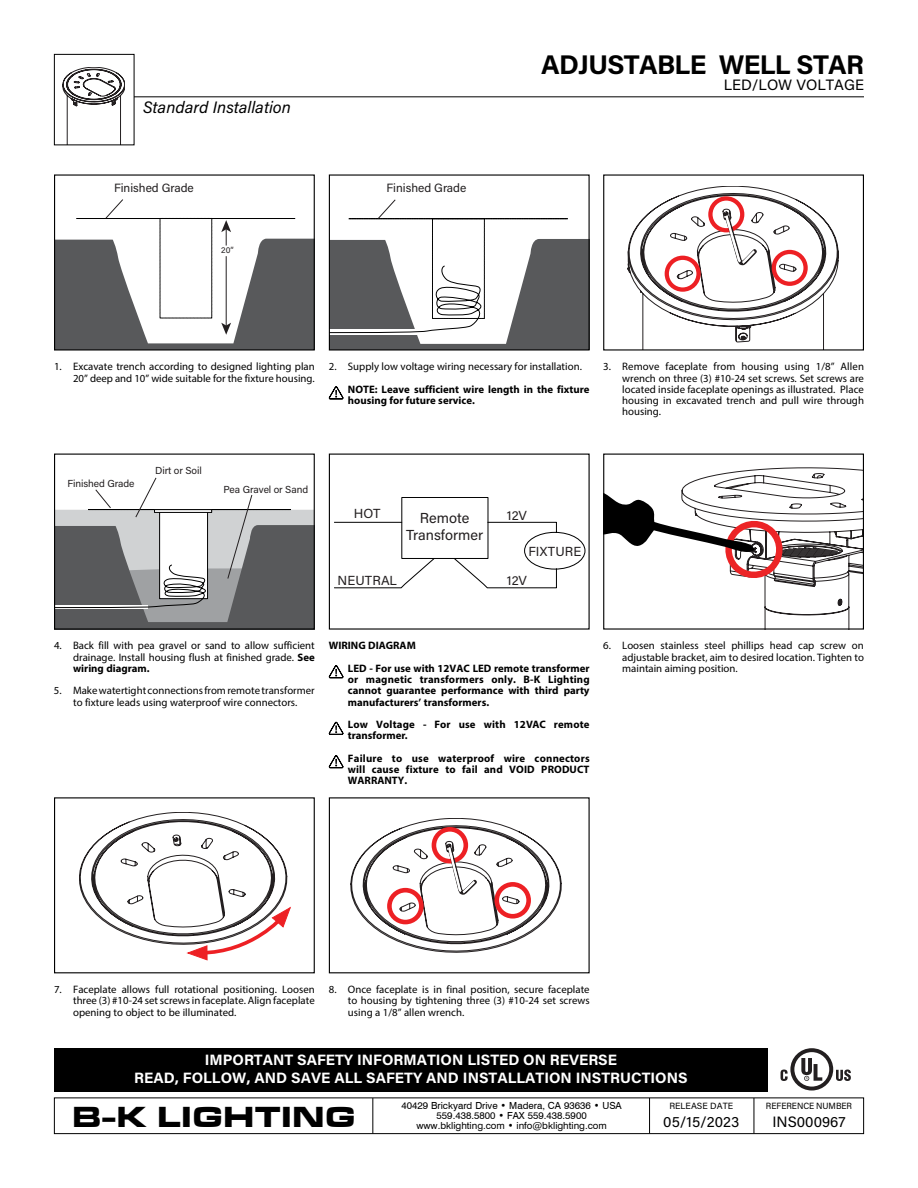
<style>
.page{position:relative;width:918px;height:1188px;background:#fff}
.page>*{position:absolute;margin:0;border:0;box-sizing:border-box;transform-origin:0 0}
.t1{font:30px "Microgramma D Bold Exte";letter-spacing:.055em;color:#000}
.t2{font:700 27px "Acumin Pro";letter-spacing:-.025em;color:#000}
.t3{font:italic 16.5px "Acumin Pro";color:#000}
.t4{font:700 15px/18px "Acumin Pro";color:#fff;text-align:center}
.t5{font:15px "Acumin Pro";color:#000}
.t6{font:14.55px/17.4px "Acumin Pro";color:#231f20;text-align:center}
.t7{font:13.2px "Acumin Pro";letter-spacing:.005em;color:#231f20}
.t8{font:12px "Acumin Pro";color:#221f20}
.t9{font:10.8px/11.2px "Myriad Pro";color:#000;text-align:justify}
.t10{font:700 10.8px/11.2px "Myriad Pro";color:#000}
.t11{font:10.2px "Acumin Pro";letter-spacing:-.005em;color:#231f20}
.t12{font:9.75px/9.8px "Swiss 721 BT";color:#000;text-align:center}
.t13{font:9px "Acumin Pro";color:#000;scale:.95 1}
.t14{font:9px "Acumin Pro";color:#000}
.t15{font:8.55px "Acumin Pro";color:#221f20}
.s1{font-weight:700}
</style>
<div class="page">
<svg style="left:836px;top:1070px;width:15px;height:11px"></svg>
<svg style="left:790px;top:1048px;width:43px;height:43px"></svg>
<div style="left:794px;top:1052px;width:35px;height:35px;background:#fff;border-radius:50%"></div>
<svg style="left:801px;top:1058px;width:21px;height:23px"></svg>
<svg style="left:781px;top:1070px;width:7px;height:11px"></svg>
<div style="left:54px;top:1048px;width:714px;height:43px;background:#000"></div>
<div style="left:54px;top:1098px;width:810px;height:36px;border:1px solid #000"></div>
<hr style="left:754px;top:1098px;width:1px;height:35px;background:#000">
<hr style="left:649px;top:1098px;width:1px;height:35px;background:#000">
<hr style="left:372px;top:1098px;width:1px;height:35px;background:#000">
<hr style="left:124px;top:96px;width:740px;height:1px;background:#000">
<div style="left:54px;top:54px;width:80px;height:91px;background:#fff"></div>
<svg style="left:63px;top:67px;width:62px;height:76px"></svg>
<div style="left:54px;top:54px;width:80px;height:91px;border:1px solid #000"></div>
<svg style="left:56px;top:478px;width:257px;height:150px"></svg>
<div style="left:54px;top:454px;width:261px;height:176px;border:1px solid #000"></div>
<svg style="left:605px;top:468px;width:257px;height:160px"></svg>
<div style="left:603px;top:454px;width:261px;height:176px;border:1px solid #000"></div>
<svg style="left:79px;top:812px;width:212px;height:148px"></svg>
<div style="left:54px;top:797px;width:261px;height:176px;border:1px solid #000"></div>
<svg style="left:628px;top:186px;width:211px;height:163px"></svg>
<div style="left:603px;top:174px;width:261px;height:177px;border:1px solid #000"></div>
<svg style="left:351px;top:818px;width:210px;height:135px"></svg>
<div style="left:402px;top:497px;width:86px;height:62px;border:1px solid #000"></div>
<svg style="left:334px;top:522px;width:251px;height:66px"></svg>
<svg style="left:56px;top:199px;width:257px;height:150px"></svg>
<div style="left:54px;top:174px;width:261px;height:177px;border:1px solid #000"></div>
<svg style="left:349px;top:199px;width:219px;height:21px"></svg>
<svg style="left:331px;top:239px;width:257px;height:110px"></svg>
<div style="left:329px;top:174px;width:261px;height:177px;border:1px solid #000"></div>
<div style="left:329px;top:386px;width:14px;height:15px;background:#3d3d3d"></div>
<svg style="left:329px;top:386px;width:14px;height:13px"></svg>
<div style="left:329px;top:665px;width:14px;height:15px;background:#797979"></div>
<svg style="left:329px;top:665px;width:14px;height:13px"></svg>
<svg style="left:329px;top:722px;width:14px;height:13px"></svg>
<div style="left:329px;top:755px;width:14px;height:15px;background:#8b8b8b"></div>
<svg style="left:329px;top:755px;width:14px;height:13px"></svg>
<h3 class="t3" style="left:143px;top:96px;width:149px">Standard Installation</h3>
<p class="t8" style="left:114px;top:180px;width:81px">Finished Grade</p>
<p class="t15" style="left:221px;top:245px;width:14px">20”</p>
<p class="t8" style="left:386px;top:180px;width:81px">Finished Grade</p>
<h2 class="t2" style="left:541px;top:45px;width:324px">ADJUSTABLE WELL STAR</h2>
<h3 class="t5" style="left:724px;top:75px;width:142px">LED/LOW VOLTAGE</h3>
<p class="t9" style="left:54px;top:361px;width:262px;text-align:right">1. Excavate trench according to designed lighting plan<br>20” deep and 10” wide suitable for the fixture housing.</p>
<p class="t9" style="left:622px;top:361px;width:243px;text-indent:-19px">3. Remove faceplate from housing using 1/8” Allen wrench on three (3) #10-24 set screws. Set screws are located inside faceplate openings as illustrated. Place housing in excavated trench and pull wire through housing.</p>
<p class="t9" style="left:329px;top:361px;width:255px">2. Supply low voltage wiring necessary for installation.</p>
<p class="t10" style="left:348px;top:383px;width:243px">NOTE: Leave sufficient wire length in the fixture housing for future service.</p>
<p class="t11" style="left:67px;top:476px;width:69px">Finished Grade</p>
<p class="t11" style="left:155px;top:464px;width:48px">Dirt or Soil</p>
<p class="t11" style="left:223px;top:482px;width:86px">Pea Gravel or Sand</p>
<p class="t7" style="left:354px;top:505px;width:28px">HOT</p>
<p class="t7" style="left:507px;top:506px;width:22px">12V</p>
<h3 class="t6" style="left:406px;top:508px;width:78px">Remote<br>Transformer</h3>
<p class="t7" style="left:337px;top:571px;width:61px">NEUTRAL</p>
<p class="t7" style="left:528px;top:542px;width:54px">FIXTURE</p>
<p class="t7" style="left:507px;top:571px;width:22px">12V</p>
<p class="t9" style="left:73px;top:640px;width:243px;text-indent:-19px">4. Back fill with pea gravel or sand to allow sufficient drainage. Install housing flush at finished grade. <span class="s1">See wiring diagram.</span></p>
<p class="t9" style="left:54px;top:685px;width:262px;text-align:center">5. Make watertight connections from remote transformer to fixture leads using waterproof wire connectors.</p>
<p class="t10" style="left:348px;top:634px;width:243px;line-height:22.5px;text-indent:-19px">WIRING DIAGRAM<br>LED - For use with 12VAC LED remote transformer</p>
<p class="t10" style="left:348px;top:673px;width:243px;text-align:justify">or magnetic transformers only. B-K Lighting cannot guarantee performance with third party manufacturers’ transformers.</p>
<p class="t10" style="left:348px;top:718px;width:243px">Low Voltage - For use with 12VAC remote transformer.</p>
<p class="t10" style="left:348px;top:752px;width:243px;text-align:justify">Failure to use waterproof wire connectors will cause fixture to fail and VOID PRODUCT WARRANTY.</p>
<p class="t9" style="left:622px;top:640px;width:243px;text-indent:-19px">6. Loosen stainless steel phillips head cap screw on adjustable bracket, aim to desired location. Tighten to maintain aiming position.</p>
<p class="t9" style="left:73px;top:984px;width:243px;text-indent:-19px">7. Faceplate allows full rotational positioning. Loosen three (3) #10-24 set screws in faceplate. Align faceplate opening to object to be illuminated.</p>
<p class="t9" style="left:348px;top:984px;width:243px;text-indent:-19px">8. Once faceplate is in final position, secure faceplate to housing by tightening three (3) #10-24 set screws using a 1/8” allen wrench.</p>
<h3 class="t4" style="left:134px;top:1050px;width:555px">IMPORTANT SAFETY INFORMATION LISTED ON REVERSE<br>READ, FOLLOW, AND SAVE ALL SAFETY AND INSTALLATION INSTRUCTIONS</h3>
<p class="t14" style="left:669px;top:1099px;width:65px">RELEASE DATE</p>
<h3 class="t5" style="left:663px;top:1111px;width:77px">05/15/2023</h3>
<p class="t12" style="left:401px;top:1101px;width:222px">40429 Brickyard Drive • Madera, CA 93636 • USA<br>559.438.5800 • FAX 559.438.5900</p>
<h1 class="t1" style="left:73px;top:1097px;width:283px">B-K LIGHTING</h1>
<p class="t12" style="left:416px;top:1120px;width:192px">www.bklighting.com • info@bklighting.com</p>
<p class="t13" style="left:766px;top:1099px;width:92px">REFERENCE NUMBER</p>
<h3 class="t5" style="left:773px;top:1111px;width:75px">INS000967</h3>
</div>
